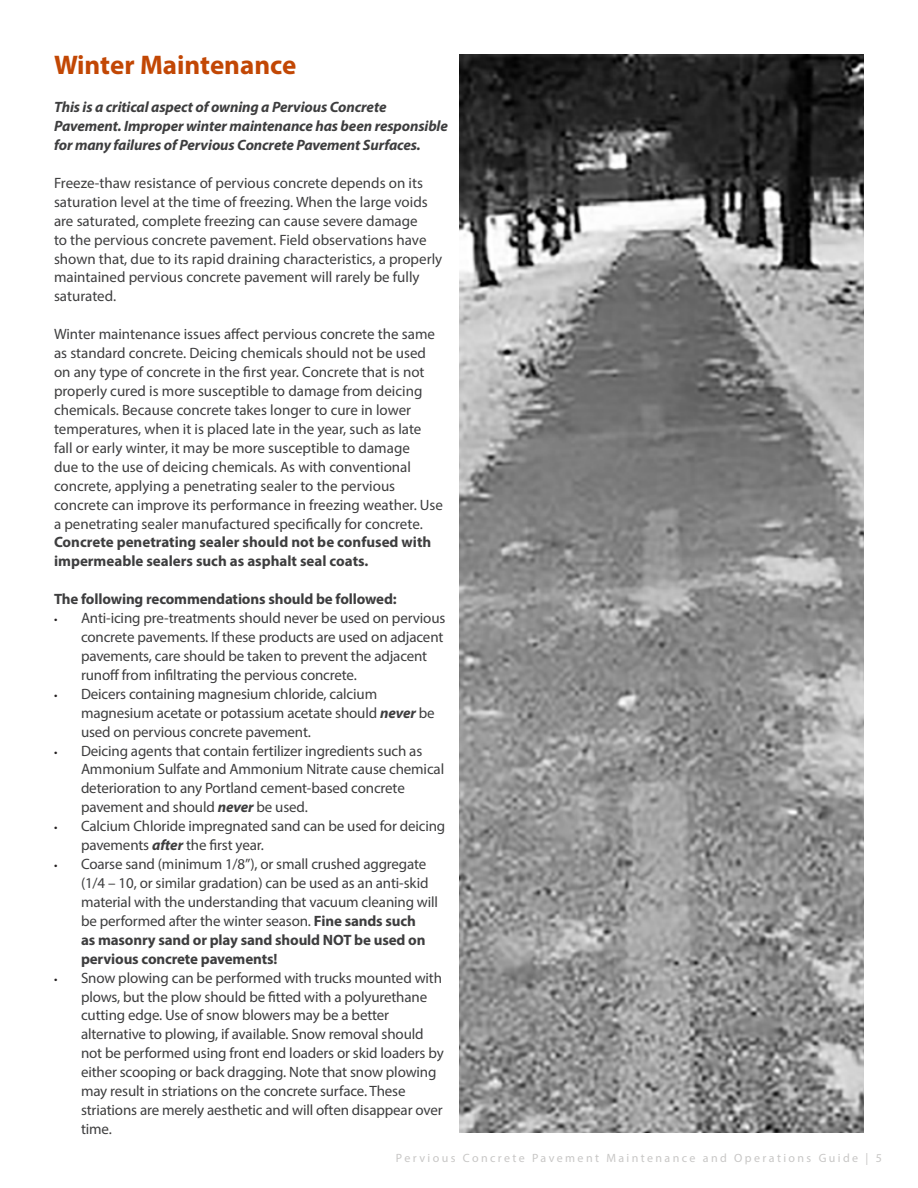
<style>
.page{position:relative;width:918px;height:1188px;background:#fff}
.page>*{position:absolute;margin:0;border:0;box-sizing:border-box;transform-origin:0 0}
.t1{font:700 27px "Myriad Pro";color:#c24704}
.t2{font:15px/18.9px "Myriad Pro";letter-spacing:-.01em;color:#3e3e3f}
.t3{font:italic 700 15px/18.9px "Myriad Pro";letter-spacing:-.01em;color:#3e3e3f}
.t4{font:700 15px/18.9px "Myriad Pro";color:#3e3e3f}
.t5{font:12px "Myriad Pro";letter-spacing:.2em;color:#c8c7c6}
.s1{font-size:12px;color:#231f20}
.s2{font-weight:700;font-style:italic}
.s3{font-weight:700}
</style>
<div class="page">
<img style="left:459px;top:54px;width:405px;height:1078px">
<h1 class="t1" style="left:54px;top:48px;width:244px">Winter Maintenance</h1>
<p class="t3" style="left:54px;top:97px;width:395px">This is a critical aspect of owning a Pervious Concrete<br>Pavement. Improper winter maintenance has been responsible for many failures of Pervious Concrete Pavement Surfaces.</p>
<p class="t2" style="left:54px;top:173px;width:390px">Freeze-thaw resistance of pervious concrete depends on its saturation level at the time of freezing. When the large voids are saturated, complete freezing can cause severe damage<br>to the pervious concrete pavement. Field observations have shown that, due to its rapid draining characteristics, a properly maintained pervious concrete pavement will rarely be fully saturated.</p>
<p class="t2" style="left:54px;top:325px;width:391px">Winter maintenance issues affect pervious concrete the same as standard concrete. Deicing chemicals should not be used on any type of concrete in the first year. Concrete that is not properly cured is more susceptible to damage from deicing chemicals. Because concrete takes longer to cure in lower temperatures, when it is placed late in the year, such as late fall or early winter, it may be more susceptible to damage<br>due to the use of deicing chemicals. As with conventional concrete, applying a penetrating sealer to the pervious concrete can improve its performance in freezing weather. Use a penetrating sealer manufactured specifically for concrete.</p>
<p class="t4" style="left:54px;top:532px;width:379px">Concrete penetrating sealer should not be confused with impermeable sealers such as asphalt seal coats.</p>
<p class="t4" style="left:54px;top:589px;width:344px">The following recommendations should be followed:</p>
<p class="t2" style="left:81px;top:608px;width:366px;text-indent:-27px"><span class="s1">•</span> Anti-icing pre-treatments should never be used on pervious concrete pavements. If these products are used on adjacent pavements, care should be taken to prevent the adjacent runoff from infiltrating the pervious concrete.</p>
<p class="t2" style="left:81px;top:684px;width:355px;text-indent:-27px"><span class="s1">•</span> Deicers containing magnesium chloride, calcium magnesium acetate or potassium acetate should <span class="s2">never</span> be used on pervious concrete pavement.</p>
<p class="t2" style="left:81px;top:741px;width:365px;text-indent:-27px"><span class="s1">•</span> Deicing agents that contain fertilizer ingredients such as Ammonium Sulfate and Ammonium Nitrate cause chemical deterioration to any Portland cement-based concrete pavement and should <span class="s2">never</span> be used.</p>
<p class="t2" style="left:81px;top:816px;width:366px;text-indent:-27px"><span class="s1">•</span> Calcium Chloride impregnated sand can be used for deicing pavements <span class="s2">after</span> the first year.</p>
<p class="t2" style="left:81px;top:854px;width:359px;text-indent:-27px"><span class="s1">•</span> Coarse sand (minimum 1/8”), or small crushed aggregate (1/4 – 10, or similar gradation) can be used as an anti-skid material with the understanding that vacuum cleaning will be performed after the winter season. <span class="s3">Fine sands such<br>as masonry sand or play sand should NOT be used on pervious concrete pavements!</span></p>
<p class="t2" style="left:81px;top:968px;width:364px;text-indent:-27px"><span class="s1">•</span> Snow plowing can be performed with trucks mounted with plows, but the plow should be fitted with a polyurethane cutting edge. Use of snow blowers may be a better alternative to plowing, if available. Snow removal should not be performed using front end loaders or skid loaders by either scooping or back dragging. Note that snow plowing may result in striations on the concrete surface. These striations are merely aesthetic and will often disappear over time.</p>
<p class="t5" style="left:396px;top:1151px;width:488px">Pervious Concrete Pavement Maintenance and Operations Guide | 5</p>
</div>
